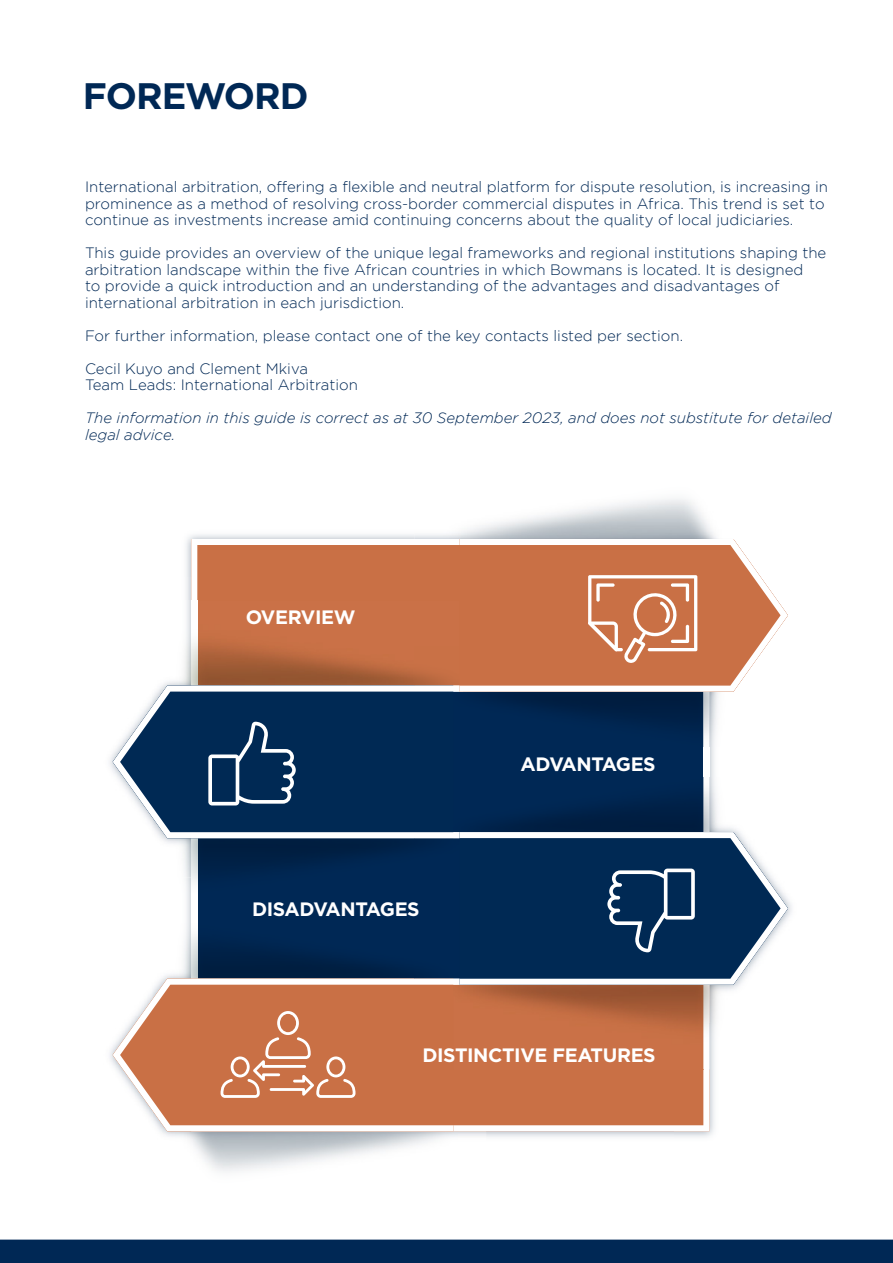
<style>
.page{position:relative;width:893px;height:1263px;background:#fff}
.page>*{position:absolute;margin:0;border:0;box-sizing:border-box;transform-origin:0 0}
.t1{font:700 36.75px "Gotham";letter-spacing:-.03em;color:#002855}
.t2{font:700 19.35px "Gotham";letter-spacing:-.02em;color:#fff}
.t3{font:300 15px/16.5px "Gotham";color:#002855}
.t4{font:italic 300 15px/16.5px "Gotham";color:#002855}
</style>
<div class="page">
<div style="left:0;top:1239px;width:893px;height:24px;background:#002855"></div>
<img style="left:674px;top:1069px;width:41px;height:68px">
<img style="left:161px;top:838px;width:30px;height:141px">
<img style="left:197px;top:838px;width:262px;height:56px">
<img style="left:191px;top:923px;width:268px;height:56px">
<img style="left:161px;top:894px;width:298px;height:29px">
<img style="left:186px;top:534px;width:228px;height:42px">
<img style="left:186px;top:576px;width:5px;height:25px">
<svg style="left:191px;top:539px;width:268px;height:62px;background:#cf815b"></svg>
<img style="left:163px;top:601px;width:28px;height:84px">
<img style="left:191px;top:601px;width:268px;height:84px">
<img style="left:709px;top:692px;width:30px;height:140px">
<img style="left:414px;top:646px;width:45px;height:39px">
<img style="left:464px;top:692px;width:245px;height:140px">
<img style="left:414px;top:838px;width:45px;height:39px">
<svg style="left:113px;top:685px;width:351px;height:153px;fill:#002954"></svg>
<svg style="left:459px;top:539px;width:329px;height:153px;fill:#c97045"></svg>
<svg style="left:463px;top:1069px;width:246px;height:62px;background:#ce7f59"></svg>
<img style="left:709px;top:985px;width:30px;height:84px">
<div style="left:414px;top:940px;width:45px;height:39px;background:#002855"></div>
<img style="left:463px;top:985px;width:246px;height:84px">
<svg style="left:113px;top:979px;width:350px;height:152px;fill:#c97045"></svg>
<svg style="left:459px;top:832px;width:329px;height:153px;fill:#002954"></svg>
<svg style="left:588px;top:575px;width:109px;height:88px"></svg>
<svg style="left:208px;top:722px;width:88px;height:83px;background:#2e4f72"></svg>
<svg style="left:607px;top:868px;width:88px;height:84px;background:#2e4f72"></svg>
<svg style="left:221px;top:1011px;width:134px;height:87px;background:#d0845f"></svg>
<h1 class="t1" style="left:83px;top:75px;width:227px">FOREWORD</h1>
<p class="t3" style="left:85px;top:178px;width:744px">International arbitration, offering a flexible and neutral platform for dispute resolution, is increasing in prominence as a method of resolving cross-border commercial disputes in Africa. This trend is set to continue as investments increase amid continuing concerns about the quality of local judiciaries.</p>
<p class="t3" style="left:85px;top:244px;width:743px">This guide provides an overview of the unique legal frameworks and regional institutions shaping the arbitration landscape within the five African countries in which Bowmans is located. It is designed<br>to provide a quick introduction and an understanding of the advantages and disadvantages of international arbitration in each jurisdiction.</p>
<p class="t3" style="left:85px;top:327px;width:600px">For further information, please contact one of the key contacts listed per section.</p>
<p class="t3" style="left:85px;top:360px;width:274px">Cecil Kuyo and Clement Mkiva<br>Team Leads: International Arbitration</p>
<p class="t4" style="left:85px;top:410px;width:748px">The information in this guide is correct as at 30 September 2023, and does not substitute for detailed legal advice.</p>
<p class="t2" style="left:246px;top:605px;width:111px">OVERVIEW</p>
<p class="t2" style="left:252px;top:898px;width:169px">DISADVANTAGES</p>
<p class="t2" style="left:521px;top:753px;width:137px">ADVANTAGES</p>
<p class="t2" style="left:422px;top:1044px;width:235px">DISTINCTIVE FEATURES</p>
</div>
